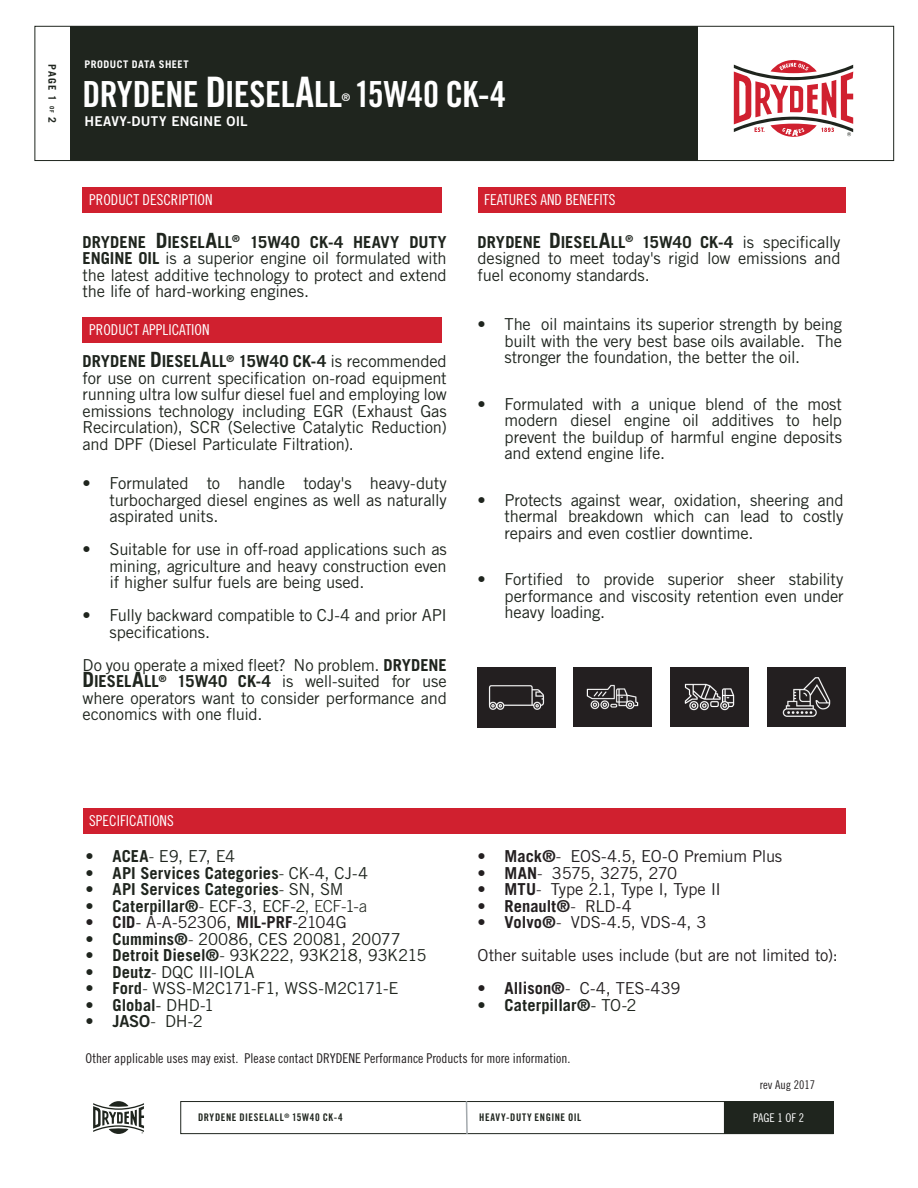
<style>
.page{position:relative;width:918px;height:1188px;background:#fff}
.page>*{position:absolute;margin:0;border:0;box-sizing:border-box;transform-origin:0 0}
.t1{font:36px "Trade Gothic LT Std Bd Cn 20";letter-spacing:-.015em;color:#fff}
.t2{font:16.5px/16.5px "Trade Gothic LT Std";letter-spacing:-.015em;color:#1f251e;text-align:justify}
.t3{font:16.5px "Trade Gothic LT Std";letter-spacing:-.015em;color:#231f20}
.t4{font:700 16.5px "Trade Gothic LT Std";letter-spacing:.005em;color:#1f251e}
.t5{font:16.5px "Trade Gothic LT Std";letter-spacing:-.035em;color:#231f20}
.t6{font:700 16.5px "Trade Gothic LT Std";color:#231f20}
.t7{font:16.5px "Trade Gothic LT Std Bd 2";color:#1f251e}
.t8{font:15px "Trade Gothic LT Std Cn 18";color:#fff}
.t9{font:13.5px "Trade Gothic LT Std Cn 18";color:#231f20}
.t10{font:13.5px "Trade Gothic LT Std Bd 2";letter-spacing:.015em;color:#fff}
.t11{font:12px "Trade Gothic LT Std Cn 18";color:#231f20}
.t12{font:12px "Trade Gothic LT Std Cn 18";color:#fff}
.t13{font:10.5px "Trade Gothic LT Std Bd Cn 20";letter-spacing:.055em;color:#1f251e}
.t14{font:700 10.5px "Trade Gothic LT Std";letter-spacing:.045em;color:#fff}
.t15{font:700 10.5px "Trade Gothic LT Std";color:#1f251e}
.t16{font:10.5px "Trade Gothic LT Std Bd Cn 20";color:#fff}
.s1{font-size:6px}
.s2{font-size:42px}
.s3{font-weight:700}
.s4{font-weight:700;font-size:21px}
.s5{font-weight:300}
.s6{font-weight:400}
.s7{font-family:"Trade Gothic LT Std";font-weight:300}
.s8{font-family:"Trade Gothic LT Std"}
</style>
<div class="page">
<div style="left:180px;top:1101px;width:654px;height:33px;border:1px solid #1f251e"></div>
<svg style="left:93px;top:1101px;width:51px;height:33px"></svg>
<div style="left:35px;top:26px;width:859px;height:135px;background:#fff;border:1px solid #1f251e"></div>
<svg style="left:734px;top:60px;width:119px;height:77px"></svg>
<div style="left:70px;top:26px;width:628px;height:135px;background:#1f251e"></div>
<div style="left:724px;top:1101px;width:110px;height:33px;background:#1f251e"></div>
<div style="left:83px;top:187px;width:359px;height:26px;background:#d0202f"></div>
<div style="left:478px;top:187px;width:367px;height:26px;background:#d0202f"></div>
<div style="left:83px;top:317px;width:359px;height:25px;background:#d0202f"></div>
<div style="left:83px;top:808px;width:762px;height:25px;background:#d0202f"></div>
<svg style="left:465px;top:1101px;width:4px;height:34px"></svg>
<img style="left:478px;top:668px;width:77px;height:59px">
<img style="left:573px;top:667px;width:78px;height:60px">
<img style="left:671px;top:667px;width:77px;height:60px">
<img style="left:768px;top:667px;width:77px;height:60px">
<p class="t15" style="left:59px;top:64px;width:61px;rotate:90deg">PAGE 1 <span class="s1">OF</span> 2</p>
<p class="t14" style="left:85px;top:57px;width:106px">PRODUCT DATA SHEET</p>
<p class="t1" style="left:83px;top:72px;width:425px">DRYDENE <span class="s2">D</span>IESEL<span class="s2">A</span>LL 15W40 CK-4</p>
<p class="t16" style="left:342px;top:90px;width:10px">®</p>
<p class="t10" style="left:85px;top:113px;width:165px">HEAVY-DUTY ENGINE OIL</p>
<p class="t8" style="left:89px;top:191px;width:125px">PRODUCT DESCRIPTION</p>
<p class="t8" style="left:484px;top:191px;width:133px">FEATURES AND BENEFITS</p>
<p class="t2" style="left:83px;top:234px;width:366px"><span class="s3">DRYDENE</span> <span class="s4">D</span><span class="s3">IESEL</span><span class="s4">A</span><span class="s3">LL</span><sup>®</sup> <span class="s3">15W40 CK-4 HEAVY DUTY ENGINE OIL</span> is a superior engine oil formulated with the latest additive technology to protect and extend the life of hard-working engines.</p>
<p class="t2" style="left:478px;top:234px;width:365px"><span class="s3">DRYDENE</span> <span class="s4">D</span><span class="s3">IESEL</span><span class="s4">A</span><span class="s3">LL</span><sup>®</sup> <span class="s3">15W40 CK-4</span> is specifically designed to meet today's rigid low emissions and fuel economy standards.</p>
<p class="t2" style="left:505px;top:316px;width:339px;text-indent:-27px">• The oil maintains its superior strength by being built with the very best base oils available. The stronger the foundation, the better the oil.</p>
<p class="t2" style="left:505px;top:396px;width:339px;text-indent:-27px">• Formulated with a unique blend of the most modern diesel engine oil additives to help prevent the buildup of harmful engine deposits and extend engine life.</p>
<p class="t2" style="left:505px;top:492px;width:340px;text-indent:-27px">• Protects against wear, oxidation, sheering and thermal breakdown which can lead to costly repairs and even costlier downtime.</p>
<p class="t2" style="left:505px;top:571px;width:341px;text-indent:-27px">• Fortified to provide superior sheer stability performance and viscosity retention even under heavy loading.</p>
<p class="t8" style="left:89px;top:321px;width:122px">PRODUCT APPLICATION</p>
<p class="t2" style="left:83px;top:353px;width:366px"><span class="s3">DRYDENE</span> <span class="s4">D</span><span class="s3">IESEL</span><span class="s4">A</span><span class="s3">LL</span><sup>®</sup> <span class="s3">15W40 CK-4</span> is recommended for use on current specification on-road equipment running ultra low sulfur diesel fuel and employing low emissions technology including EGR (Exhaust Gas Recirculation), SCR (Selective Catalytic Reduction) and DPF (Diesel Particulate Filtration).</p>
<p class="t2" style="left:110px;top:475px;width:339px;text-indent:-27px">• Formulated to handle today's heavy-duty turbocharged diesel engines as well as naturally aspirated units.</p>
<p class="t2" style="left:110px;top:541px;width:339px;text-indent:-27px">• Suitable for use in off-road applications such as mining, agriculture and heavy construction even if higher sulfur fuels are being used.</p>
<p class="t2" style="left:110px;top:607px;width:339px;text-indent:-27px">• Fully backward compatible to CJ-4 and prior API specifications.</p>
<p class="t2" style="left:83px;top:657px;width:366px">Do you operate a mixed fleet? No problem. <span class="s3">DRYDENE </span><span class="s4">D</span><span class="s3">IESEL</span><span class="s4">A</span><span class="s3">LL</span><sup>®</sup> <span class="s3">15W40 CK-4</span> is well-suited for use where operators want to consider performance and economics with one fluid.</p>
<p class="t8" style="left:89px;top:812px;width:86px">SPECIFICATIONS</p>
<p class="t3" style="left:478px;top:847px;width:306px"><span class="s3">• Mack®</span><span class="s5">-</span> EOS-4.5, EO-O Premium Plus</p>
<p class="t5" style="left:478px;top:863px;width:201px"><span class="s3">• MAN</span><span class="s5">-</span> 3575, 3275, 270</p>
<p class="t3" style="left:478px;top:880px;width:245px"><span class="s3">• MTU</span><span class="s5">-</span> Type 2.1, Type I, Type II</p>
<p class="t6" style="left:478px;top:896px;width:156px">• Renault®<span class="s5">-</span> <span class="s6">RLD-4</span></p>
<p class="t3" style="left:478px;top:913px;width:231px"><span class="s3">• Volvo®</span><span class="s5">-</span> VDS-4.5, VDS-4, 3</p>
<p class="t3" style="left:478px;top:946px;width:362px">Other suitable uses include (but are not limited to):</p>
<p class="t3" style="left:478px;top:979px;width:204px"><span class="s3">• Allison®</span><span class="s5">-</span> C-4, TES-439</p>
<p class="t4" style="left:478px;top:995px;width:161px">• Caterpillar®<span class="s6">- TO-2</span></p>
<p class="t9" style="left:86px;top:1050px;width:486px">Other applicable uses may exist. Please contact DRYDENE Performance Products for more information.</p>
<p class="t2" style="left:86px;top:848px;width:151px"><span class="s3">• ACEA</span><span class="s5">-</span> E9, E7, E4</p>
<p class="t4" style="left:86px;top:863px;width:284px">• API Services Categories<span class="s5">-</span> <span class="s6">CK-4, CJ-4</span></p>
<p class="t4" style="left:86px;top:879px;width:260px">• API Services Categories<span class="s5">-</span> <span class="s6">SN, SM</span></p>
<p class="t4" style="left:86px;top:896px;width:283px">• Caterpillar®<span class="s5">-</span> <span class="s6">ECF-3, ECF-2</span><span class="s5">, ECF-1-a</span></p>
<p class="t3" style="left:86px;top:913px;width:263px"><span class="s3">• CID</span>- A-A-52306, <span class="s3">MIL-PRF</span>-2104G</p>
<p class="t2" style="left:86px;top:931px;width:317px"><span class="s3">• Cummins®</span><span class="s5">-</span> 20086, CES 20081, 20077</p>
<p class="t2" style="left:86px;top:947px;width:342px"><span class="s3">• Detroit Diesel®</span><span class="s5">-</span> 93K222, 93K218, 93K215</p>
<p class="t2" style="left:86px;top:964px;width:170px"><span class="s3">• Deutz</span><span class="s5">-</span> DQC III-IOLA</p>
<p class="t2" style="left:86px;top:980px;width:315px"><span class="s3">• Ford</span><span class="s5">-</span> WSS-M2C171-F1, WSS-M2C171-E</p>
<p class="t4" style="left:86px;top:995px;width:130px">• Global<span class="s6">- DHD-1</span></p>
<p class="t7" style="left:86px;top:1011px;width:119px">• JASO<span class="s7">-</span> <span class="s8">DH-2</span></p>
<p class="t11" style="left:760px;top:1077px;width:57px">rev Aug 2017</p>
<p class="t13" style="left:198px;top:1111px;width:146px">DRYDENE DIESELALL<sup>®</sup> 15W40 CK-4</p>
<p class="t14" style="left:759px;top:1111px;width:61px">PAGE 1 OF 3</p>
<p class="t12" style="left:753px;top:1111px;width:53px">PAGE 1 OF 2</p>
<p class="t13" style="left:479px;top:1111px;width:104px">HEAVY-DUTY ENGINE OIL</p>
</div>
